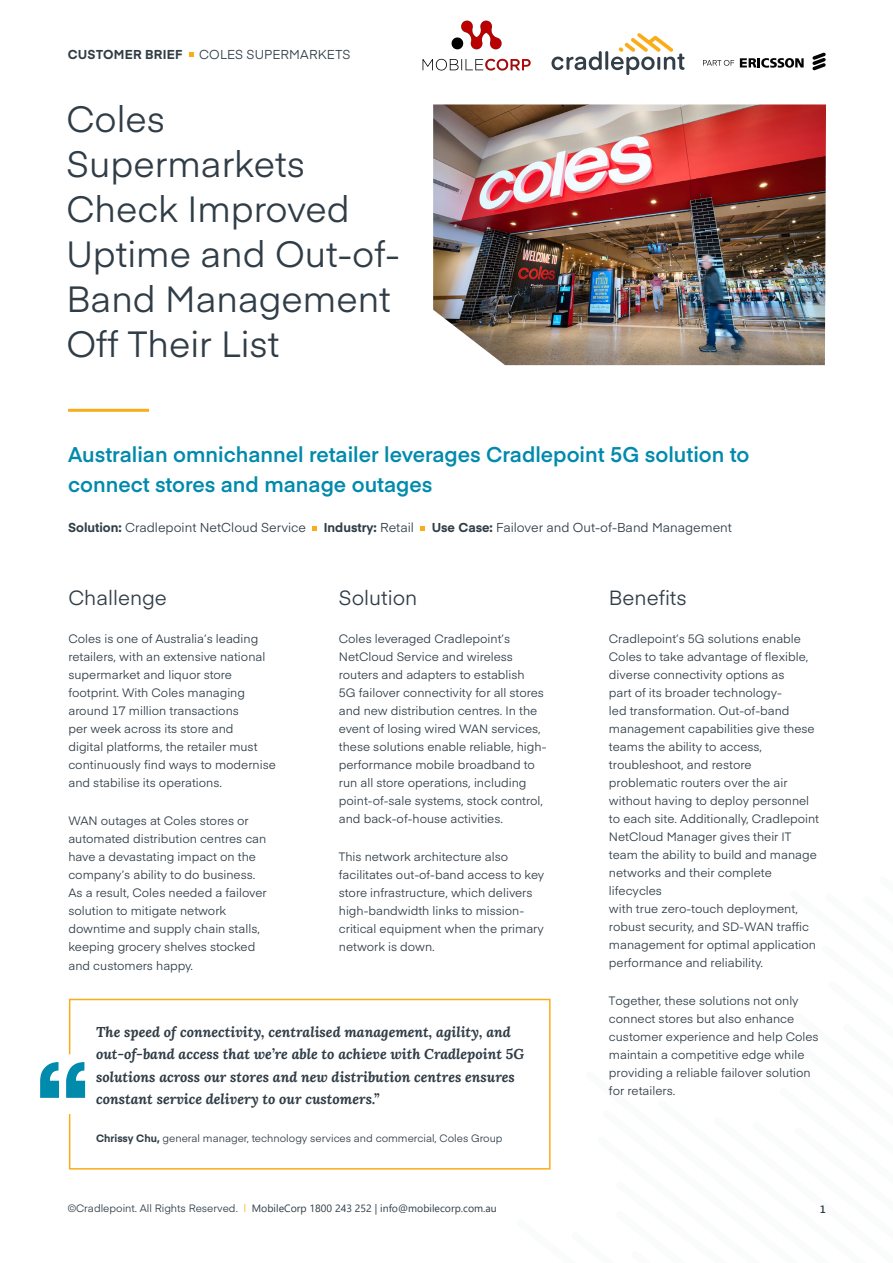
<style>
.page{position:relative;width:893px;height:1263px;background:#fff}
.page>*{position:absolute;margin:0;border:0;box-sizing:border-box;transform-origin:0 0}
.Document_heading{font:36px/45px "Eina 01";color:#303d47}
.Document_subhead{font:600 21px/30px "Eina 01";color:#008aac}
.Content_headline{font:20.25px "Eina 01";color:#303d47}
.Body_copy{font:20.25px "Eina 01";color:#303d47}
.Sidebar_callout{font:italic 700 14.25px/22.5px "Lora";color:#303d47}
.Body_copy-2{font:12.75px "Eina 01";color:#303d47}
.Body_copy-3{font:700 12.75px "Eina 01";letter-spacing:.015em;color:#303d47}
.Body_copy-4{font:12px/18px "Eina 01";color:#303d47}
.t1{font:10.5px "Segoe UI";color:#303d47}
.Body_copy-5{font:10.5px "Eina 01";color:#303d47}
.t2{font:600 10.5px "Eina 01";color:#303d47}
.s1{font-weight:700}
.s2{font-weight:400}
.s3{font-family:"Eina 01"}
.s4{font-family:"Eina 01";color:#faad19}
</style>
<div class="page">
<svg style="left:189px;top:52px;width:5px;height:4px"></svg>
<svg style="left:740px;top:58px;width:64px;height:10px"></svg>
<svg style="left:812px;top:52px;width:14px;height:18px"></svg>
<svg style="left:703px;top:60px;width:31px;height:6px"></svg>
<svg style="left:551px;top:51px;width:51px;height:19px"></svg>
<hr style="left:605px;top:51px;width:3px;height:19px;background:#323f48">
<svg style="left:611px;top:33px;width:74px;height:42px"></svg>
<svg style="left:313px;top:526px;width:4px;height:5px"></svg>
<svg style="left:421px;top:526px;width:4px;height:5px"></svg>
<hr style="left:68px;top:409px;width:81px;height:3px;background:#faad19">
<img style="left:433px;top:104px;width:393px;height:261px">
<svg style="left:40px;top:1062px;width:28px;height:36px"></svg>
<svg style="left:68px;top:998px;width:483px;height:172px"></svg>
<img style="left:422px;top:20px;width:109px;height:51px">
<p class="Body_copy-3" style="left:68px;top:45px;width:116px">CUSTOMER BRIEF</p>
<p class="Body_copy-2" style="left:199px;top:45px;width:153px">COLES SUPERMARKETS</p>
<p class="Document_heading" style="left:66px;top:94px;width:335px">Coles<br>Supermarkets<br>Check Improved<br>Uptime and Out-of-<br>Band Management<br>Off Their List</p>
<p class="Document_subhead" style="left:68px;top:438px;width:683px">Australian omnichannel retailer leverages Cradlepoint 5G solution to connect stores and manage outages</p>
<p class="Body_copy-2" style="left:68px;top:518px;width:239px"><span class="s1">Solution:</span> Cradlepoint NetCloud Service</p>
<p class="Body_copy-3" style="left:324px;top:518px;width:92px">Industry: <span class="s2">Retail</span></p>
<p class="Body_copy-2" style="left:432px;top:518px;width:302px"><span class="s1">Use Case:</span> Failover and Out-of-Band Management</p>
<p class="Content_headline" style="left:68px;top:582px;width:100px">Challenge</p>
<p class="Body_copy-4" style="left:68px;top:629px;width:209px">Coles is one of Australia’s leading retailers, with an extensive national supermarket and liquor store footprint. With Coles managing around 17 million transactions<br>per week across its store and<br>digital platforms, the retailer must continuously find ways to modernise and stabilise its operations.</p>
<p class="Body_copy-4" style="left:68px;top:811px;width:200px">WAN outages at Coles stores or automated distribution centres can have a devastating impact on the company’s ability to do business.<br>As a result, Coles needed a failover solution to mitigate network downtime and supply chain stalls, keeping grocery shelves stocked and customers happy.</p>
<p class="Content_headline" style="left:339px;top:582px;width:80px">Solution</p>
<p class="Body_copy-4" style="left:339px;top:629px;width:209px">Coles leveraged Cradlepoint’s NetCloud Service and wireless routers and adapters to establish<br>5G failover connectivity for all stores and new distribution centres. In the event of losing wired WAN services, these solutions enable reliable, high&shy;performance mobile broadband to run all store operations, including point-of-sale systems, stock control, and back-of-house activities.</p>
<p class="Body_copy-4" style="left:339px;top:847px;width:207px">This network architecture also facilitates out-of-band access to key store infrastructure, which delivers high-bandwidth links to mission&shy;critical equipment when the primary network is down.</p>
<p class="Sidebar_callout" style="left:96px;top:1020px;width:429px">The speed of connectivity, centralised management, agility, and out-of-band access that we’re able to achieve with Cradlepoint 5G solutions across our stores and new distribution centres ensures constant service delivery to our customers.”</p>
<p class="Body_copy-5" style="left:96px;top:1130px;width:408px"><span class="s1">Chrissy Chu,</span> general manager, technology services and commercial, Coles Group</p>
<p class="t1" style="left:68px;top:1198px;width:431px"><span class="s3">©Cradlepoint. All Rights Reserved.</span> <span class="s4">|</span> MobileCorp 1800 243 252 | info@mobilecorp.com.au</p>
<p class="Body_copy" style="left:609px;top:582px;width:79px">Benefits</p>
<p class="Body_copy-4" style="left:609px;top:629px;width:212px">Cradlepoint’s 5G solutions enable<br>Coles to take advantage of flexible, diverse connectivity options as<br>part of its broader technology-<br>led transformation. Out-of-band management capabilities give these teams the ability to access, troubleshoot, and restore problematic routers over the air without having to deploy personnel to each site. Additionally, Cradlepoint<br>NetCloud Manager gives their IT team the ability to build and manage networks and their complete lifecycles<br>with true zero-touch deployment, robust security, and SD-WAN traffic management for optimal application performance and reliability.</p>
<p class="Body_copy-4" style="left:609px;top:991px;width:211px">Together, these solutions not only connect stores but also enhance customer experience and help Coles maintain a competitive edge while providing a reliable failover solution for retailers.</p>
<p class="t2" style="left:820px;top:1202px;width:8px">1</p>
</div>
